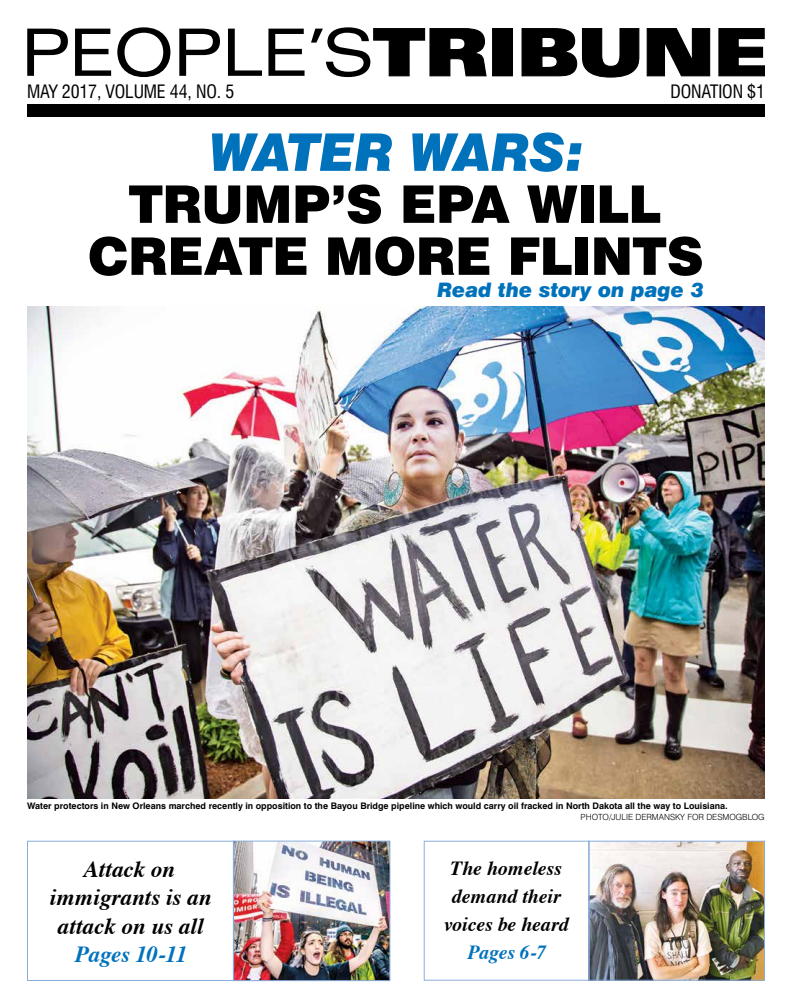
<style>
.page{position:relative;width:792px;height:1008px;background:#fff}
.page>*{position:absolute;margin:0;border:0;box-sizing:border-box;transform-origin:0 0}
.t1{font:900 52px/52px "Swiss 721 BT";letter-spacing:-.01em;color:#000;text-align:center}
.t2{font:italic 900 52px "Swiss 721 BT";letter-spacing:-.01em;color:#0072bc}
.t3{font:italic 700 23px/28.3px "Times";color:#000;text-align:center}
.t4{font:italic 700 23px "Times";letter-spacing:-.02em;color:#0072bc}
.t5{font:italic 700 20px/28px "Times";letter-spacing:-.005em;color:#000;text-align:center}
.t6{font:italic 900 20px "Swiss 721 BT";letter-spacing:-.005em;color:#0072bc}
.t7{font:italic 700 20px "Times";letter-spacing:-.01em;color:#0072bc}
.t8{font:condensed 18px "Swiss 721 BT";letter-spacing:-.01em;color:#000}
.t9{font:700 9px "Swiss 721 BT";color:#000}
.t10{font:300 8.5px "Swiss 721 BT";color:#000}
</style>
<div class="page">
<div style="left:27px;top:104px;width:738px;height:12px;background:#000"></div>
<svg style="left:27px;top:29px;width:41px;height:47px"></svg>
<svg style="left:75px;top:29px;width:36px;height:47px"></svg>
<svg style="left:117px;top:27px;width:53px;height:50px"></svg>
<svg style="left:179px;top:29px;width:41px;height:47px"></svg>
<svg style="left:228px;top:29px;width:34px;height:47px"></svg>
<svg style="left:268px;top:29px;width:37px;height:47px"></svg>
<svg style="left:311px;top:27px;width:176px;height:50px"></svg>
<div style="left:493px;top:29px;width:19px;height:47px;background:#000"></div>
<div style="left:492px;top:28px;width:21px;height:48px;border:1px solid #000"></div>
<svg style="left:521px;top:28px;width:119px;height:49px"></svg>
<svg style="left:646px;top:28px;width:65px;height:49px;background:#303030"></svg>
<svg style="left:718px;top:28px;width:47px;height:49px"></svg>
<img style="left:27px;top:840px;width:364px;height:142px">
<img style="left:590px;top:843px;width:173px;height:136px">
<div style="left:588px;top:841px;width:177px;height:140px;border:1px solid #89aedc"></div>
<div style="left:424px;top:841px;width:166px;height:140px;border:1px solid #89aedc"></div>
<img style="left:27px;top:307px;width:738px;height:492px">
<h3 class="t8" style="left:27px;top:80px;width:209px">MAY 2017, VOLUME 44, NO. 5</h3>
<h3 class="t8" style="left:671px;top:80px;width:96px">DONATION $1</h3>
<h1 class="t2" style="left:210px;top:121px;width:376px">WATER WARS:</h1>
<h1 class="t1" style="left:88px;top:178px;width:618px">TRUMP’S EPA WILL<br>CREATE MORE FLINTS</h1>
<h3 class="t6" style="left:437px;top:277px;width:268px">Read the story on page 3</h3>
<p class="t9" style="left:27px;top:800px;width:702px">Water protectors in New Orleans marched recently in opposition to the Bayou Bridge pipeline which would carry oil fracked in North Dakota all the way to Louisiana.</p>
<p class="t10" style="left:581px;top:812px;width:186px">PHOTO/JULIE DERMANSKY FOR DESMOGBLOG</p>
<h2 class="t3" style="left:50px;top:853px;width:163px">Attack on immigrants is an attack on us all</h2>
<h2 class="t4" style="left:75px;top:933px;width:114px">Pages 10-11</h2>
<h3 class="t5" style="left:444px;top:852px;width:127px">The homeless demand their voices be heard</h3>
<h3 class="t7" style="left:468px;top:933px;width:80px">Pages 6-7</h3>
</div>
